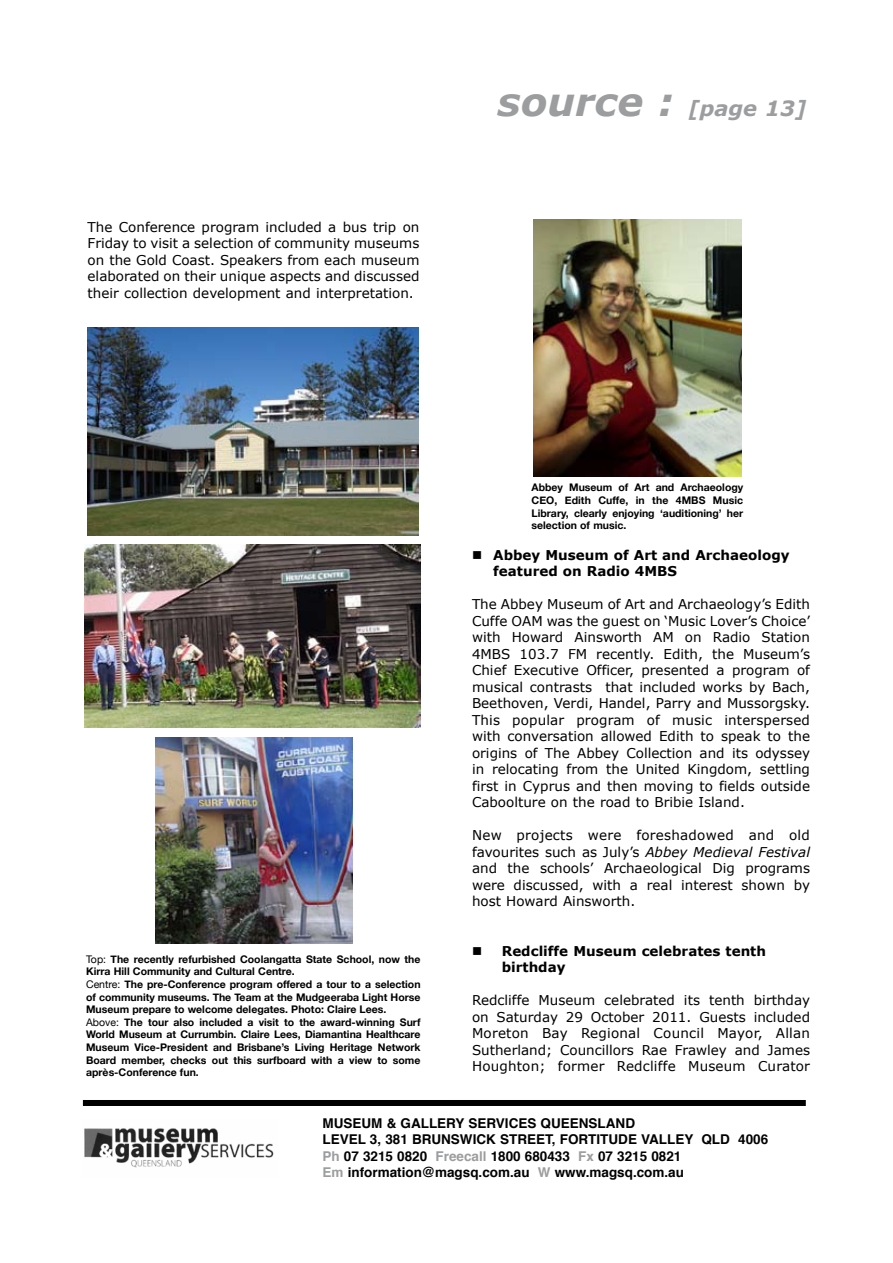
<style>
.page{position:relative;width:893px;height:1263px;background:#fff}
.page>*{position:absolute;margin:0;border:0;box-sizing:border-box;transform-origin:0 0}
.t1{font:italic 700 21px "Verdana";color:#9c9d9f}
.t2{font:13.5px/16.5px "Verdana";color:#000;text-align:justify}
.t3{font:700 13.5px/16.2px "Helvetica";color:#000}
.t4{font:700 13.5px/16.5px "Verdana";color:#000}
.t5{font:700 10.5px/12.6px "Helvetica Neue";color:#000}
.s1{font-size:39px}
.s2{font-weight:400}
.s3{font-style:italic}
.s4{color:#9c9d9f}
</style>
<div class="page">
<img style="left:84px;top:1128px;width:190px;height:40px">
<div style="left:83px;top:1100px;width:723px;height:6px;background:#000"></div>
<img style="left:155px;top:738px;width:197px;height:205px">
<img style="left:85px;top:545px;width:336px;height:183px">
<img style="left:534px;top:219px;width:208px;height:258px">
<img style="left:87px;top:327px;width:332px;height:209px">
<p class="t2" style="left:88px;top:218px;width:333px">The Conference program included a bus trip on Friday to visit a selection of community museums on the Gold Coast. Speakers from each museum elaborated on their unique aspects and discussed their collection development and interpretation.</p>
<h1 class="t1" style="left:498px;top:95px;width:310px"><span class="s1">source :</span> [page 13]</h1>
<p class="t5" style="left:86px;top:952px;width:336px"><span class="s2">Top:</span> The recently refurbished Coolangatta State School, now the Kirra Hill Community and Cultural Centre.<br><span class="s2">Centre:</span> The pre-Conference program offered a tour to a selection of community museums. The Team at the Mudgeeraba Light Horse Museum prepare to welcome delegates. Photo: Claire Lees.<br><span class="s2">Above:</span> The tour also included a visit to the award-winning Surf World Museum at Currumbin. Claire Lees, Diamantina Healthcare Museum Vice-President and Brisbane’s Living Heritage Network Board member, checks out this surfboard with a view to some après-Conference fun.</p>
<p class="t5" style="left:531px;top:481px;width:213px;text-align:justify">Abbey Museum of Art and Archaeology CEO, Edith Cuffe, in the 4MBS Music Library, clearly enjoying ‘auditioning’ her selection of music.</p>
<p class="t4" style="left:493px;top:546px;width:298px;text-indent:-21px">■ Abbey Museum of Art and Archaeology featured on Radio 4MBS</p>
<p class="t2" style="left:472px;top:596px;width:340px">The Abbey Museum of Art and Archaeology’s Edith Cuffe OAM was the guest on ‘Music Lover’s Choice’ with Howard Ainsworth AM on Radio Station 4MBS 103.7 FM recently. Edith, the Museum’s Chief Executive Officer, presented a program of musical contrasts that included works by Bach, Beethoven, Verdi, Handel, Parry and Mussorgsky.<br>This popular program of music interspersed with conversation allowed Edith to speak to the origins of The Abbey Collection and its odyssey in relocating from the United Kingdom, settling first in Cyprus and then moving to fields outside Caboolture on the road to Bribie Island.</p>
<p class="t2" style="left:472px;top:826px;width:340px">New projects were foreshadowed and old favourites such as July’s <span class="s3">Abbey Medieval Festival </span>and the schools’ Archaeological Dig programs were discussed, with a real interest shown by host Howard Ainsworth.</p>
<p class="t4" style="left:502px;top:942px;width:266px;text-indent:-30px">■ Redcliffe Museum celebrates tenth birthday</p>
<p class="t2" style="left:472px;top:991px;width:340px">Redcliffe Museum celebrated its tenth birthday on Saturday 29 October 2011. Guests included Moreton Bay Regional Council Mayor, Allan Sutherland; Councillors Rae Frawley and James Houghton; former Redcliffe Museum Curator</p>
<p class="t3" style="left:323px;top:1114px;width:447px">MUSEUM &amp; GALLERY SERVICES QUEENSLAND<br>LEVEL 3, 381 BRUNSWICK STREET, FORTITUDE VALLEY QLD 4006<br><span class="s4">Ph</span> 07 3215 0820 <span class="s4">Freecall</span> 1800 680433 <span class="s4">Fx</span> 07 3215 0821<br><span class="s4">Em</span> information@magsq.com.au <span class="s4">W</span> www.magsq.com.au</p>
</div>
